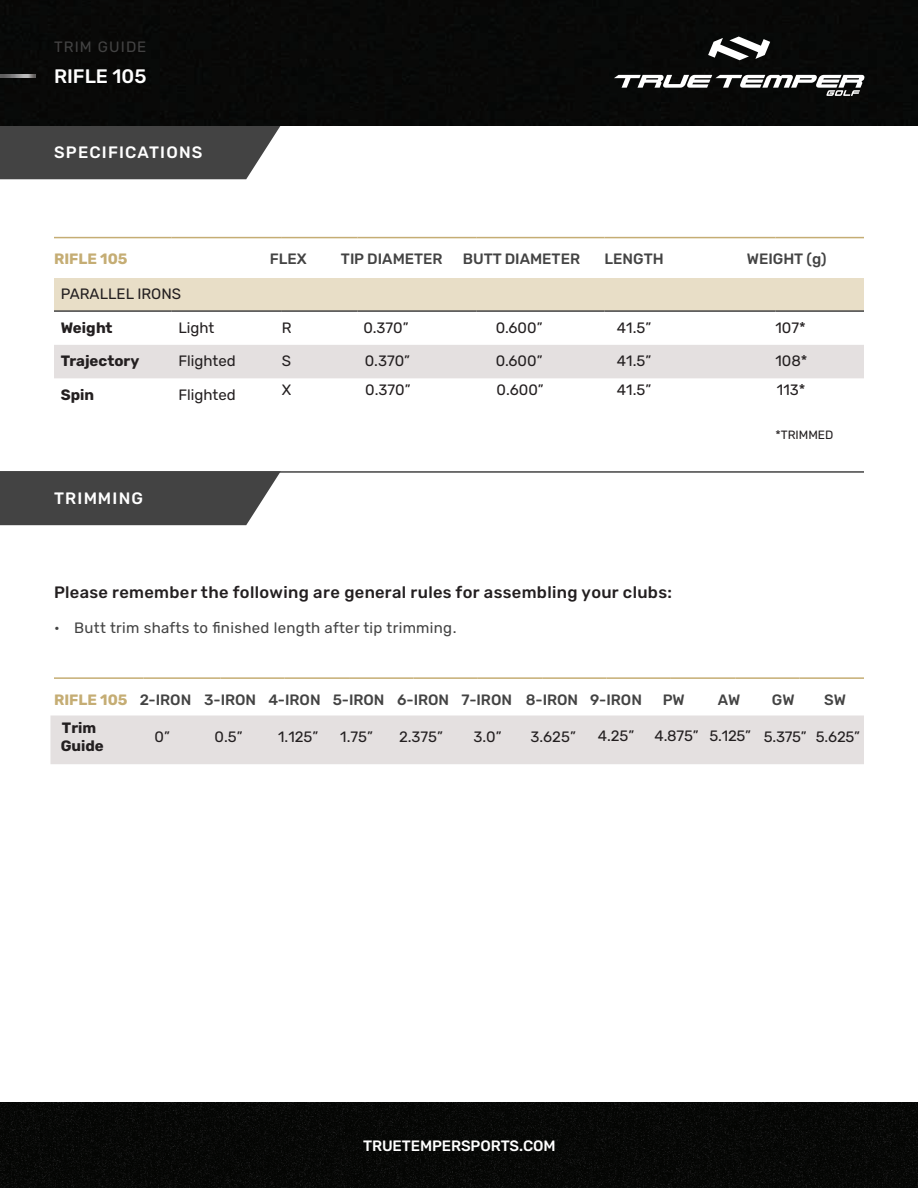
<style>
.page{position:relative;width:918px;height:1188px;background:#fff}
.page>*{position:absolute;margin:0;border:0;box-sizing:border-box;transform-origin:0 0}
.t1{font:500 19.5px "Rubik";color:#fff}
.t2{font:500 16.5px "Rubik";letter-spacing:.02em;color:#231f20}
.t3{font:500 16.5px "Rubik";letter-spacing:.075em;color:#fff}
.t4{font:15px "Rubik";color:#231f20}
.t5{font:500 15px "Rubik";color:#434343}
.t6{font:15px "Rubik";letter-spacing:.02em;color:#434343}
.t7{font:700 15px/18px "Rubik";color:#231f20}
.t8{font:500 15px "Rubik";letter-spacing:-.005em;color:#fff}
.t9{font:15px "Rubik";letter-spacing:.075em;color:#434343}
.t10{font:700 15px "Rubik";color:#c5ad74}
.t11{font:12px "Rubik";color:#231f20}
.s1{font-weight:700;color:#c5ad74}
</style>
<div class="page">
<svg style="left:0;top:125px;width:281px;height:54px;background:#4d4d4d"></svg>
<div style="left:0;top:0;width:918px;height:125px;background:#080908"></div>
<img style="left:0;top:1103px;width:918px;height:85px">
<img style="left:0;top:75px;width:35px;height:2px">
<div style="left:0;top:473px;width:280px;height:52px;background:#434343"></div>
<div style="left:54px;top:278px;width:810px;height:33px;background:#e8dec7"></div>
<div style="left:54px;top:345px;width:810px;height:34px;background:#e4e0e0"></div>
<hr style="left:54px;top:237px;width:118px;height:1px;background:#c5ad74">
<hr style="left:172px;top:237px;width:110px;height:1px;background:#c5ad74">
<hr style="left:282px;top:237px;width:75px;height:1px;background:#c5ad74">
<hr style="left:357px;top:237px;width:119px;height:1px;background:#c5ad74">
<hr style="left:476px;top:237px;width:129px;height:1px;background:#c5ad74">
<hr style="left:605px;top:237px;width:170px;height:1px;background:#c5ad74">
<hr style="left:775px;top:237px;width:89px;height:1px;background:#c5ad74">
<hr style="left:54px;top:310px;width:118px;height:2px;background:#434343">
<hr style="left:172px;top:310px;width:110px;height:2px;background:#434343">
<hr style="left:282px;top:310px;width:75px;height:2px;background:#434343">
<hr style="left:357px;top:310px;width:119px;height:2px;background:#434343">
<hr style="left:476px;top:310px;width:129px;height:2px;background:#434343">
<hr style="left:605px;top:310px;width:170px;height:2px;background:#434343">
<hr style="left:775px;top:310px;width:89px;height:2px;background:#434343">
<hr style="left:0;top:471px;width:864px;height:2px;background:#434343">
<div style="left:50px;top:716px;width:814px;height:48px;background:#e4e0e0"></div>
<hr style="left:54px;top:677px;width:90px;height:2px;background:#c5ad74">
<hr style="left:144px;top:677px;width:76px;height:2px;background:#c5ad74">
<hr style="left:220px;top:677px;width:65px;height:2px;background:#c5ad74">
<hr style="left:285px;top:677px;width:64px;height:2px;background:#c5ad74">
<hr style="left:349px;top:677px;width:64px;height:2px;background:#c5ad74">
<hr style="left:413px;top:677px;width:65px;height:2px;background:#c5ad74">
<hr style="left:478px;top:677px;width:64px;height:2px;background:#c5ad74">
<hr style="left:542px;top:677px;width:65px;height:2px;background:#c5ad74">
<hr style="left:607px;top:677px;width:64px;height:2px;background:#c5ad74">
<hr style="left:671px;top:677px;width:64px;height:2px;background:#c5ad74">
<hr style="left:735px;top:677px;width:65px;height:2px;background:#c5ad74">
<hr style="left:800px;top:677px;width:64px;height:2px;background:#c5ad74">
<svg style="left:708px;top:37px;width:62px;height:23px"></svg>
<svg style="left:614px;top:75px;width:250px;height:21px"></svg>
<p class="t9" style="left:54px;top:38px;width:94px">TRIM GUIDE</p>
<h1 class="t1" style="left:54px;top:65px;width:94px">RIFLE 105</h1>
<p class="t3" style="left:54px;top:143px;width:150px">SPECIFICATIONS</p>
<p class="t10" style="left:54px;top:250px;width:75px">RIFLE 105</p>
<p class="t5" style="left:270px;top:250px;width:38px">FLEX</p>
<p class="t5" style="left:341px;top:250px;width:103px">TIP DIAMETER</p>
<p class="t5" style="left:463px;top:250px;width:119px">BUTT DIAMETER</p>
<p class="t5" style="left:605px;top:250px;width:61px">LENGTH</p>
<p class="t5" style="left:747px;top:250px;width:81px">WEIGHT (g)</p>
<p class="t4" style="left:61px;top:285px;width:122px">PARALLEL IRONS</p>
<p class="t7" style="left:61px;top:319px;width:53px">Weight</p>
<p class="t4" style="left:178px;top:319px;width:38px">Light</p>
<p class="t4" style="left:282px;top:319px;width:11px">R</p>
<p class="t4" style="left:363px;top:319px;width:47px">0.370”</p>
<p class="t4" style="left:496px;top:319px;width:48px">0.600”</p>
<p class="t4" style="left:617px;top:319px;width:36px">41.5”</p>
<p class="t4" style="left:775px;top:319px;width:32px">107*</p>
<p class="t7" style="left:61px;top:352px;width:80px">Trajectory</p>
<p class="t4" style="left:178px;top:352px;width:59px">Flighted</p>
<p class="t4" style="left:282px;top:352px;width:11px">S</p>
<p class="t4" style="left:365px;top:352px;width:47px">0.370”</p>
<p class="t4" style="left:496px;top:352px;width:48px">0.600”</p>
<p class="t4" style="left:617px;top:352px;width:36px">41.5”</p>
<p class="t4" style="left:775px;top:352px;width:34px">108*</p>
<p class="t7" style="left:61px;top:386px;width:35px">Spin</p>
<p class="t4" style="left:178px;top:386px;width:59px">Flighted</p>
<p class="t4" style="left:282px;top:382px;width:11px">X</p>
<p class="t4" style="left:365px;top:382px;width:47px">0.370”</p>
<p class="t4" style="left:497px;top:382px;width:49px">0.600”</p>
<p class="t4" style="left:617px;top:382px;width:36px">41.5”</p>
<p class="t4" style="left:777px;top:382px;width:30px">113*</p>
<p class="t3" style="left:54px;top:489px;width:91px">TRIMMING</p>
<p class="t11" style="left:775px;top:428px;width:60px">*TRIMMED</p>
<p class="t2" style="left:54px;top:583px;width:619px">Please remember the following are general rules for assembling your clubs:</p>
<p class="t6" style="left:54px;top:619px;width:404px">• Butt trim shafts to finished length after tip trimming.</p>
<p class="t5" style="left:54px;top:691px;width:589px"><span class="s1">RIFLE 105</span> 2-IRON 3-IRON 4-IRON 5-IRON 6-IRON 7-IRON 8-IRON 9-IRON</p>
<p class="t5" style="left:663px;top:691px;width:24px">PW</p>
<p class="t7" style="left:61px;top:719px;width:45px">Trim<br>Guide</p>
<p class="t4" style="left:155px;top:728px;width:17px">0”</p>
<p class="t4" style="left:215px;top:728px;width:30px">0.5”</p>
<p class="t4" style="left:278px;top:728px;width:42px">1.125”</p>
<p class="t4" style="left:340px;top:728px;width:34px">1.75”</p>
<p class="t4" style="left:399px;top:728px;width:46px">2.375”</p>
<p class="t4" style="left:473px;top:728px;width:30px">3.0”</p>
<p class="t4" style="left:598px;top:728px;width:38px">4.25”</p>
<p class="t4" style="left:655px;top:728px;width:45px">4.875”</p>
<p class="t4" style="left:530px;top:728px;width:47px">3.625”</p>
<p class="t5" style="left:718px;top:691px;width:24px">AW</p>
<p class="t4" style="left:710px;top:728px;width:43px">5.125”</p>
<p class="t5" style="left:772px;top:691px;width:24px">GW</p>
<p class="t4" style="left:764px;top:728px;width:45px">5.375”</p>
<p class="t5" style="left:824px;top:691px;width:23px">SW</p>
<p class="t4" style="left:816px;top:728px;width:46px">5.625”</p>
<p class="t8" style="left:363px;top:1138px;width:194px">TRUETEMPERSPORTS.COM</p>
</div>
